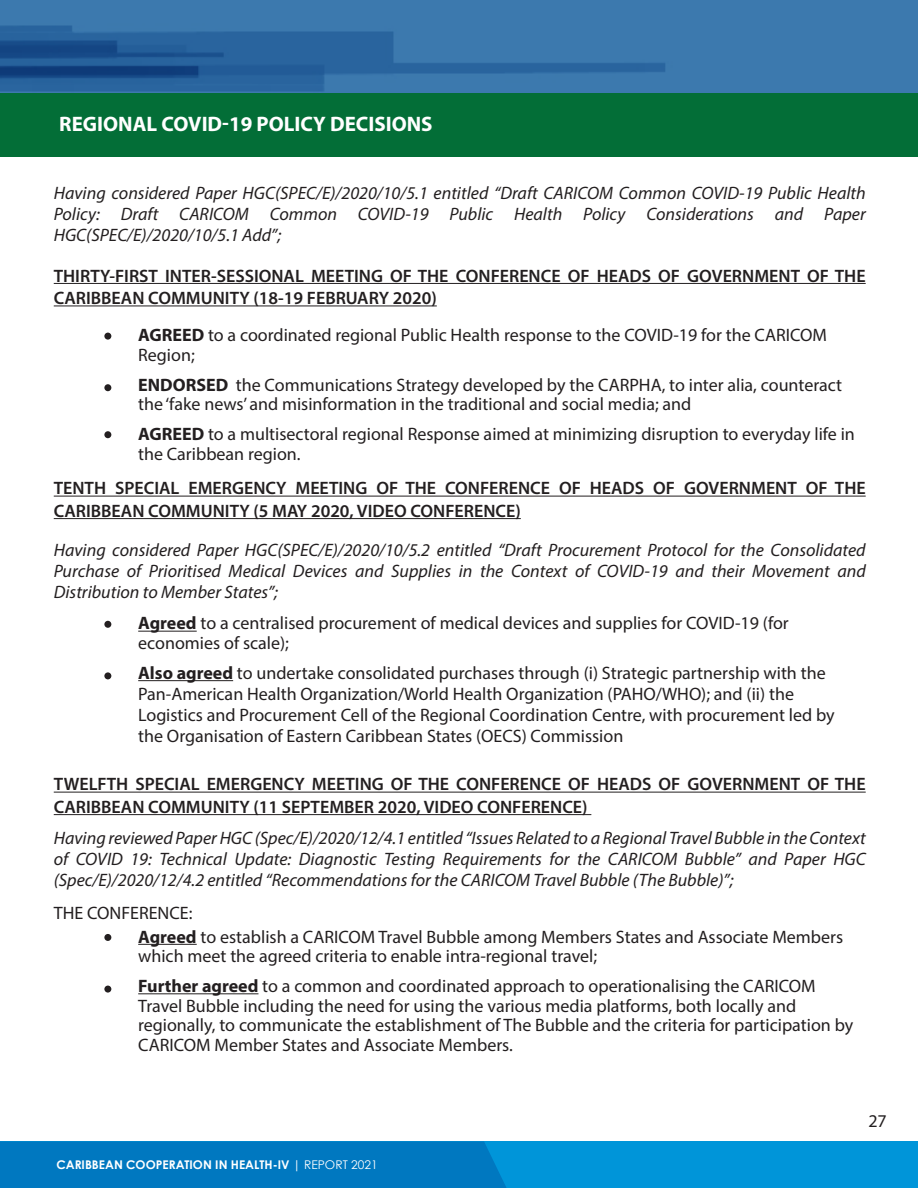
<style>
.page{position:relative;width:918px;height:1188px;background:#fff}
.page>*{position:absolute;margin:0;border:0;box-sizing:border-box;transform-origin:0 0}
.t1{font:700 21px "Myriad Pro";color:#fff}
.t2{font:18px/19.5px "Myriad Pro";color:#231f20}
.t3{font:italic 18px/21px "Myriad Pro";color:#231f20;text-align:justify}
.t4{font:600 18px/22.5px "Myriad Pro";color:#231f20}
.t5{font:700 12px "Century Gothic";color:#fff}
.s1{font-weight:700}
.s2{font-weight:400}
</style>
<div class="page">
<div style="left:0;top:1142px;width:918px;height:46px;background:#0095d9"></div>
<div style="left:0;top:1142px;width:507px;height:46px;background:#0078c0"></div>
<img style="left:0;top:0;width:918px;height:93px">
<div style="left:0;top:93px;width:918px;height:63px;background:#036e37"></div>
<hr style="left:54px;top:283px;width:812px;height:1px;background:#231f20">
<hr style="left:54px;top:305px;width:383px;height:1px;background:#231f20">
<hr style="left:54px;top:792px;width:812px;height:1px;background:#231f20">
<hr style="left:54px;top:814px;width:537px;height:1px;background:#231f20">
<hr style="left:54px;top:496px;width:812px;height:1px;background:#231f20">
<hr style="left:54px;top:518px;width:467px;height:1px;background:#231f20">
<div style="left:104px;top:333px;width:7px;height:7px;background:#231f20;border-radius:50%"></div>
<div style="left:104px;top:384px;width:7px;height:7px;background:#231f20;border-radius:50%"></div>
<div style="left:104px;top:431px;width:7px;height:7px;background:#231f20;border-radius:50%"></div>
<hr style="left:138px;top:631px;width:59px;height:1px;background:#231f20">
<hr style="left:138px;top:680px;width:95px;height:1px;background:#231f20">
<div style="left:104px;top:621px;width:7px;height:7px;background:#231f20;border-radius:50%"></div>
<div style="left:104px;top:672px;width:7px;height:7px;background:#231f20;border-radius:50%"></div>
<hr style="left:138px;top:944px;width:59px;height:1px;background:#231f20">
<hr style="left:138px;top:993px;width:121px;height:1px;background:#231f20">
<div style="left:104px;top:934px;width:7px;height:7px;background:#231f20;border-radius:50%"></div>
<div style="left:104px;top:986px;width:7px;height:7px;background:#231f20;border-radius:50%"></div>
<p class="t1" style="left:59px;top:110px;width:375px">REGIONAL COVID-19 POLICY DECISIONS</p>
<p class="t3" style="left:54px;top:182px;width:814px">Having considered Paper HGC(SPEC/E)/2020/10/5.1 entitled “Draft CARICOM Common COVID-19 Public Health Policy: Draft CARICOM Common COVID-19 Public Health Policy Considerations and Paper HGC(SPEC/E)/2020/10/5.1 Add”;</p>
<p class="t4" style="left:54px;top:264px;width:813px">THIRTY-FIRST INTER-SESSIONAL MEETING OF THE CONFERENCE OF HEADS OF GOVERNMENT OF THE<br>CARIBBEAN COMMUNITY (18-19 FEBRUARY 2020)</p>
<p class="t2" style="left:138px;top:325px;width:690px"><span class="s1">AGREED</span> to a coordinated regional Public Health response to the COVID-19 for the CARICOM<br>Region;</p>
<p class="t2" style="left:138px;top:375px;width:705px"><span class="s1">ENDORSED</span> the Communications Strategy developed by the CARPHA, to inter alia, counteract the ‘fake news’ and misinformation in the traditional and social media; and</p>
<p class="t2" style="left:138px;top:424px;width:718px"><span class="s1">AGREED</span> to a multisectoral regional Response aimed at minimizing disruption to everyday life in the Caribbean region.</p>
<p class="t4" style="left:54px;top:477px;width:813px">TENTH SPECIAL EMERGENCY MEETING OF THE CONFERENCE OF HEADS OF GOVERNMENT OF THE<br>CARIBBEAN COMMUNITY (5 MAY 2020, VIDEO CONFERENCE)</p>
<p class="t3" style="left:54px;top:539px;width:814px">Having considered Paper HGC(SPEC/E)/2020/10/5.2 entitled “Draft Procurement Protocol for the Consolidated Purchase of Prioritised Medical Devices and Supplies in the Context of COVID-19 and their Movement and Distribution to Member States”;</p>
<p class="t2" style="left:138px;top:613px;width:652px"><span class="s1">Agreed</span> to a centralised procurement of medical devices and supplies for COVID-19 (for economies of scale);</p>
<p class="t2" style="left:138px;top:662px;width:698px;line-height:21px"><span class="s1">Also agreed</span> to undertake consolidated purchases through (i) Strategic partnership with the Pan-American Health Organization/World Health Organization (PAHO/WHO); and (ii) the Logistics and Procurement Cell of the Regional Coordination Centre, with procurement led by the Organisation of Eastern Caribbean States (OECS) Commission</p>
<p class="t4" style="left:54px;top:773px;width:813px">TWELFTH SPECIAL EMERGENCY MEETING OF THE CONFERENCE OF HEADS OF GOVERNMENT OF THE<br>CARIBBEAN COMMUNITY (11 SEPTEMBER 2020, VIDEO CONFERENCE)</p>
<p class="t3" style="left:54px;top:827px;width:814px">Having reviewed Paper HGC (Spec/E)/2020/12/4.1 entitled “Issues Related to a Regional Travel Bubble in the Context of COVID 19: Technical Update: Diagnostic Testing Requirements for the CARICOM Bubble” and Paper HGC (Spec/E)/2020/12/4.2 entitled “Recommendations for the CARICOM Travel Bubble (The Bubble)”;</p>
<p class="t2" style="left:54px;top:903px;width:140px">THE CONFERENCE:</p>
<p class="t2" style="left:138px;top:926px;width:707px"><span class="s1">Agreed</span> to establish a CARICOM Travel Bubble among Members States and Associate Members which meet the agreed criteria to enable intra-regional travel;</p>
<p class="t2" style="left:138px;top:976px;width:717px"><span class="s1">Further agreed</span> to a common and coordinated approach to operationalising the CARICOM Travel Bubble including the need for using the various media platforms, both locally and regionally, to communicate the establishment of The Bubble and the criteria for participation by CARICOM Member States and Associate Members.</p>
<p class="t5" style="left:56px;top:1155px;width:323px">CARIBBEAN COOPERATION IN HEALTH-IV <span class="s2">| REPORT 2021</span></p>
<p class="t2" style="left:868px;top:1110px;width:20px">27</p>
</div>
